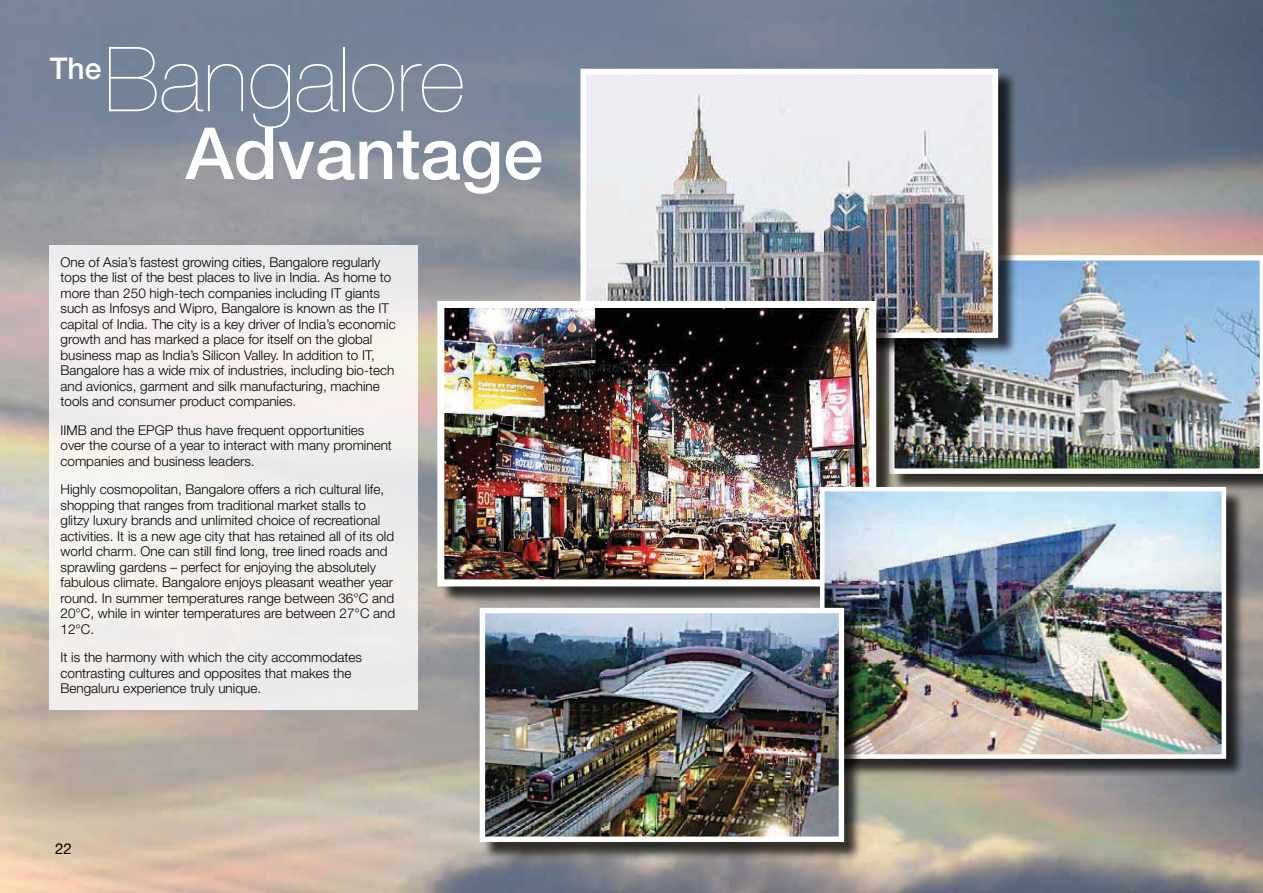
<style>
.page{position:relative;width:1263px;height:893px;background:#fff}
.page>*{position:absolute;margin:0;border:0;box-sizing:border-box;transform-origin:0 0}
.t1{font:200 90px "Helvetica Neue";color:#fff}
.t2{font:500 72px "Helvetica Neue";color:#fff}
.t3{font:500 30px "Helvetica Neue";color:#fff}
.t4{font:15px "Helvetica Neue";color:#000}
.t5{font:300 13.5px/15.5px "Helvetica Neue";color:#000}
</style>
<div class="page">
<img style="left:0;top:0;width:1263px;height:893px">
<div style="left:49px;top:245px;width:369px;height:465px;background:#f1efed"></div>
<div style="left:891px;top:257px;width:372px;height:235px;background:#000;opacity:.75"></div>
<img style="left:896px;top:255px;width:367px;height:219px">
<div style="left:584px;top:70px;width:434px;height:285px;background:#000;opacity:.75"></div>
<img style="left:586px;top:75px;width:406px;height:257px">
<div style="left:580px;top:69px;width:418px;height:269px;border:5px solid #fff"></div>
<div style="left:441px;top:302px;width:455px;height:302px;background:#000;opacity:.75"></div>
<img style="left:445px;top:309px;width:423px;height:269px">
<div style="left:437px;top:301px;width:439px;height:285px;border:7px solid #fff"></div>
<div style="left:822px;top:489px;width:422px;height:288px;background:#000;opacity:.75"></div>
<img style="left:825px;top:492px;width:396px;height:262px">
<div style="left:820px;top:487px;width:406px;height:272px;border:4px solid #fff"></div>
<div style="left:482px;top:610px;width:381px;height:251px;background:#000;opacity:.75"></div>
<img style="left:486px;top:614px;width:352px;height:222px">
<div style="left:480px;top:608px;width:364px;height:234px;border:5px solid #fff"></div>
<h1 class="t1" style="left:105px;top:27px;width:362px">Bangalore</h1>
<h2 class="t2" style="left:186px;top:110px;width:359px">Advantage</h2>
<h3 class="t3" style="left:50px;top:51px;width:53px">The</h3>
<p class="t5" style="left:61px;top:254px;width:337px">One of Asia’s fastest growing cities, Bangalore regularly tops the list of the best places to live in India. As home to more than 250 high-tech companies including IT giants such as Infosys and Wipro, Bangalore is known as the IT capital of India. The city is a key driver of India’s economic growth and has marked a place for itself on the global business map as India’s Silicon Valley. In addition to IT, Bangalore has a wide mix of industries, including bio-tech and avionics, garment and silk manufacturing, machine tools and consumer product companies.</p>
<p class="t5" style="left:61px;top:422px;width:333px">IIMB and the EPGP thus have frequent opportunities over the course of a year to interact with many prominent companies and business leaders.</p>
<p class="t5" style="left:61px;top:481px;width:336px">Highly cosmopolitan, Bangalore offers a rich cultural life, shopping that ranges from traditional market stalls to glitzy luxury brands and unlimited choice of recreational activities. It is a new age city that has retained all of its old world charm. One can still find long, tree lined roads and sprawling gardens – perfect for enjoying the absolutely fabulous climate. Bangalore enjoys pleasant weather year round. In summer temperatures range between 36°C and 20°C, while in winter temperatures are between 27°C and 12°C.</p>
<p class="t5" style="left:61px;top:649px;width:303px">It is the harmony with which the city accommodates contrasting cultures and opposites that makes the<br>Bengaluru experience truly unique.</p>
<p class="t4" style="left:53px;top:839px;width:18px">22</p>
<p class="t4" style="left:55px;top:839px;width:18px">22</p>
</div>
